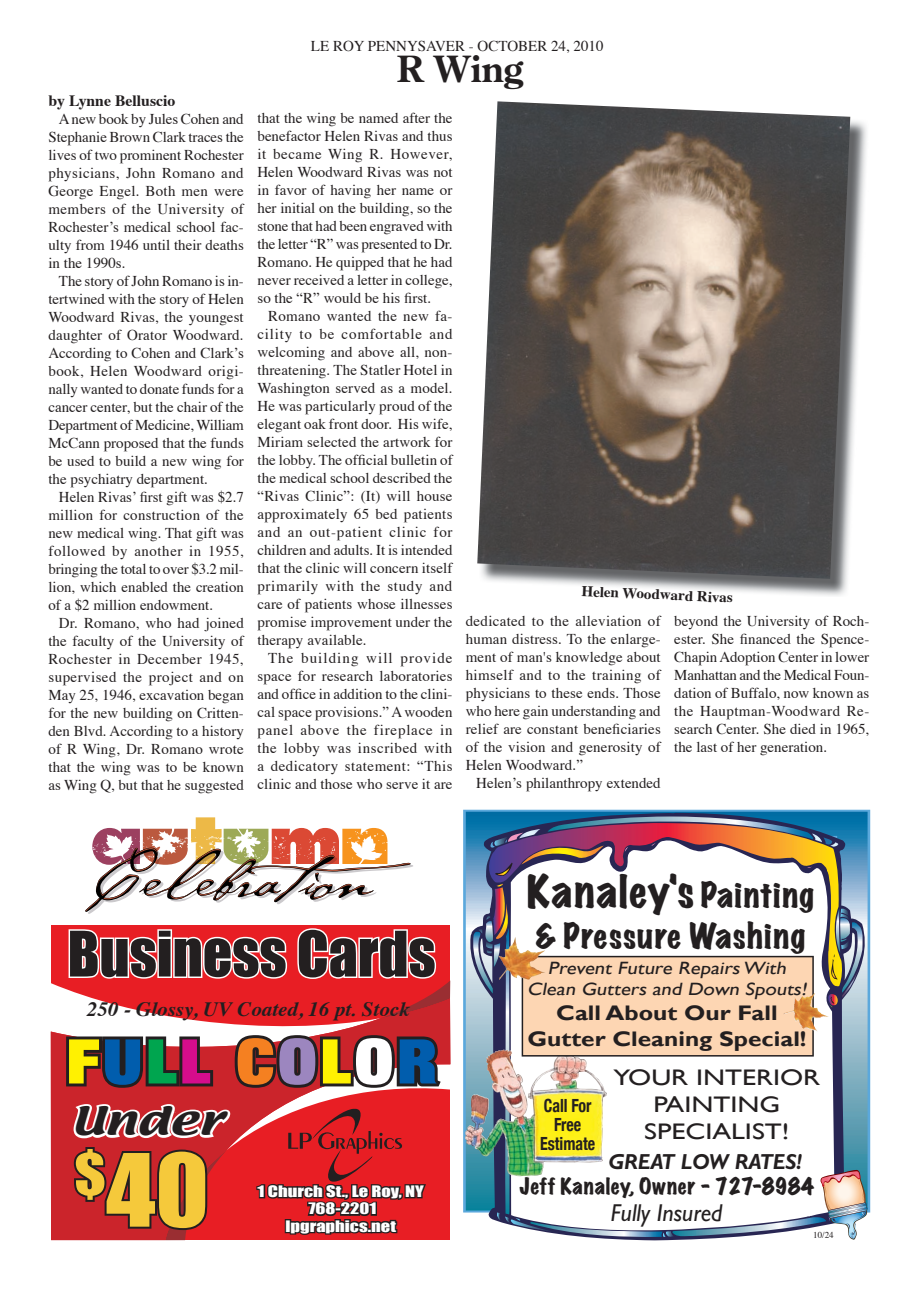
<style>
.page{position:relative;width:918px;height:1296px;background:#fff}
.page>*{position:absolute;margin:0;border:0;box-sizing:border-box;transform-origin:0 0}
.t1{font:93.15px "Impact";color:#f5c93b;scale:1.07 1}
.t2{font:800 61.65px "Folio";letter-spacing:.05em;color:#fff101;scale:.88 1}
.t3{font:57.9px "Impact";color:#231f20}
.t4{font:expanded 40.5px "Marker Felt";letter-spacing:.04em;color:#231f20}
.t5{font:700 36px "Century Old Style Std";color:#231f20}
.t6{font:34.5px "Textile";color:#231f20;scale:1.42 1}
.t7{font:expanded 31.5px "Marker Felt";letter-spacing:.035em;color:#231f20}
.t8{font:italic 24.45px "Gill Sans";color:#231f20}
.t9{font:22.5px/27px "Gill Sans";color:#231f20;text-align:center;scale:1.25 1}
.t10{font:italic 700 21.75px "Gill Sans";color:#231f20}
.t11{font:700 21px/25.2px "Gill Sans";color:#231f20;text-align:center;scale:1.16 1}
.t12{font:expanded 20.4px "Marker Felt";letter-spacing:.025em;color:#231f20}
.t13{font:italic 700 20.25px "Times";color:#231f20;scale:1.04 1}
.t14{font:700 condensed 18.15px/19px "Helvetica Neue";color:#231f20;text-align:center;scale:.88 1}
.t15{font:italic 17.85px/21.5px "Gill Sans";color:#231f20;text-align:center;scale:1.16 1}
.t16{font:700 15.75px "Times";color:#231f20}
.t17{font:15px/18px "Times";color:#231f20;text-align:justify}
.t18{font:700 15px "Times";color:#231f20}
.t19{font:14.55px/17.4px "Impact";color:#fff;text-align:center;scale:1.27 1}
.t20{font:9px "Times";color:#231f20}
.s1{color:#015dad}
.s2{color:#00a54f}
.s3{color:#d50d8c}
.s4{color:#f58021}
.s5{color:#9c86bf}
.s6{color:#fff}
.s7{font-size:31.5px}
</style>
<div class="page">
<svg style="left:85px;top:817px;width:328px;height:97px"></svg>
<svg style="left:51px;top:928px;width:400px;height:312px;background:#c64146"></svg>
<svg style="left:468px;top:813px;width:401px;height:400px;background:#3d86b3"></svg>
<svg style="left:487px;top:823px;width:356px;height:61px"></svg>
<svg style="left:491px;top:817px;width:348px;height:59px"></svg>
<img style="left:465px;top:1049px;width:6px;height:127px">
<svg style="left:471px;top:884px;width:397px;height:356px"></svg>
<img style="left:783px;top:993px;width:46px;height:39px">
<img style="left:499px;top:938px;width:46px;height:42px">
<img style="left:486px;top:116px;width:381px;height:480px">
<img style="left:477px;top:101px;width:373px;height:478px">
<p class="t16" style="left:48px;top:86px;width:128px">by Lynne Belluscio</p>
<p class="t17" style="left:48px;top:109px;width:197px;text-indent:10px">A new book by Jules Cohen and Stephanie Brown Clark traces the lives of two prominent Rochester physicians, John Romano and George Engel. Both men were members of the University of Rochester’s medical school fac&shy;ulty from 1946 until their deaths in the 1990s.</p>
<p class="t17" style="left:48px;top:271px;width:197px;text-indent:11px">The story of John Romano is in&shy;tertwined with the story of Helen Woodward Rivas, the youngest daughter of Orator Woodward.<br>According to Cohen and Clark’s book, Helen Woodward origi&shy;nally wanted to donate funds for a cancer center, but the chair of the Department of Medicine, William McCann proposed that the funds be used to build a new wing for the psychiatry department.</p>
<p class="t17" style="left:48px;top:487px;width:197px;text-indent:10px">Helen Rivas’ first gift was $2.7 million for construction of the new medical wing. That gift was followed by another in 1955, bringing the total to over $3.2 mil&shy;lion, which enabled the creation of a $2 million endowment.</p>
<p class="t17" style="left:48px;top:613px;width:197px;text-indent:10px">Dr. Romano, who had joined the faculty of the University of Rochester in December 1945, supervised the project and on May 25, 1946, excavation began for the new building on Critten&shy;den Blvd. According to a history of R Wing, Dr. Romano wrote that the wing was to be known as Wing Q, but that he suggested</p>
<p class="t17" style="left:311px;top:36px;width:294px">LE ROY PENNYSAVER - OCTOBER 24, 2010</p>
<h3 class="t5" style="left:397px;top:45px;width:127px">R Wing</h3>
<p class="t17" style="left:258px;top:108px;width:197px">that the wing be named after the benefactor Helen Rivas and thus it became Wing R. However, Helen Woodward Rivas was not in favor of having her name or her initial on the building, so the stone that had been engraved with the letter “R” was presented to Dr.<br>Romano. He quipped that he had never received a letter in college, so the “R” would be his first.</p>
<p class="t17" style="left:258px;top:306px;width:197px;text-indent:10px">Romano wanted the new fa&shy;cility to be comfortable and welcoming and above all, non&shy;threatening. The Statler Hotel in Washington served as a model.<br>He was particularly proud of the elegant oak front door. His wife, Miriam selected the artwork for the lobby. The official bulletin of the medical school described the “Rivas Clinic”: (It) will house approximately 65 bed patients and an out-patient clinic for children and adults. It is intended that the clinic will concern itself primarily with the study and care of patients whose illnesses promise improvement under the therapy available.</p>
<p class="t17" style="left:258px;top:648px;width:197px;text-indent:10px">The building will provide space for research laboratories and office in addition to the clini&shy;cal space provisions.” A wooden panel above the fireplace in the lobby was inscribed with a dedicatory statement: “This clinic and those who serve it are</p>
<p class="t18" style="left:582px;top:576px;width:155px;rotate:3deg">Helen Woodward rivas</p>
<p class="t17" style="left:466px;top:611px;width:197px">dedicated to the alleviation of human distress. To the enlarge&shy;ment of man's knowledge about himself and to the training of physicians to these ends. Those who here gain understanding and relief are constant beneficiaries of the vision and generosity of Helen Woodward.”</p>
<p class="t17" style="left:476px;top:773px;width:186px">Helen’s philanthropy extended</p>
<p class="t17" style="left:674px;top:611px;width:197px">beyond the University of Roch&shy;ester. She financed the Spence-Chapin Adoption Center in lower Manhattan and the Medical Foun&shy;dation of Buffalo, now known as the Hauptman-Woodward Re&shy;search Center. She died in 1965, the last of her generation.</p>
<h3 class="t3" style="left:68px;top:918px;width:369px">Business Cards</h3>
<h3 class="t13" style="left:87px;top:990px;width:312px">250 - Glossy, UV Coated, 16 pt. Stock</h3>
<h2 class="t2" style="left:66px;top:1027px;width:423px">F<span class="s1">U</span><span class="s2">L</span><span class="s3">L</span> <span class="s4">C</span><span class="s5">O</span>L<span class="s6">O</span><span class="s1">R</span></h2>
<h3 class="t6" style="left:71px;top:1097px;width:108px">Under</h3>
<h1 class="t1" style="left:74px;top:1133px;width:127px"><sup>$</sup>40</h1>
<p class="t19" style="left:258px;top:1183px;width:132px">1 Church St., Le Roy, NY<br>768-2201 lpgraphics.net</p>
<h3 class="t4" style="left:527px;top:870px;width:289px">Kanaley's <span class="s7">Painting</span></h3>
<h3 class="t7" style="left:536px;top:919px;width:271px">&amp; Pressure Washing</h3>
<p class="t15" style="left:527px;top:957px;width:246px">Prevent Future Repairs With<br>Clean Gutters and Down Spouts!</p>
<h3 class="t11" style="left:527px;top:1001px;width:242px">Call About Our Fall<br>Gutter Cleaning Special!</h3>
<p class="t14" style="left:540px;top:1096px;width:64px">Call For<br>Free<br>Estimate</p>
<h3 class="t9" style="left:613px;top:1064px;width:167px">YOUR INTERIOR<br>PAINTING<br>SPECIALIST!</h3>
<h3 class="t10" style="left:608px;top:1150px;width:195px">GREAT LOW RATES!</h3>
<h3 class="t12" style="left:520px;top:1175px;width:296px">Jeff Kanaley, Owner - 727-8984</h3>
<h3 class="t8" style="left:611px;top:1198px;width:113px">Fully Insured</h3>
<p class="t20" style="left:813px;top:1227px;width:22px">10/24</p>
</div>
